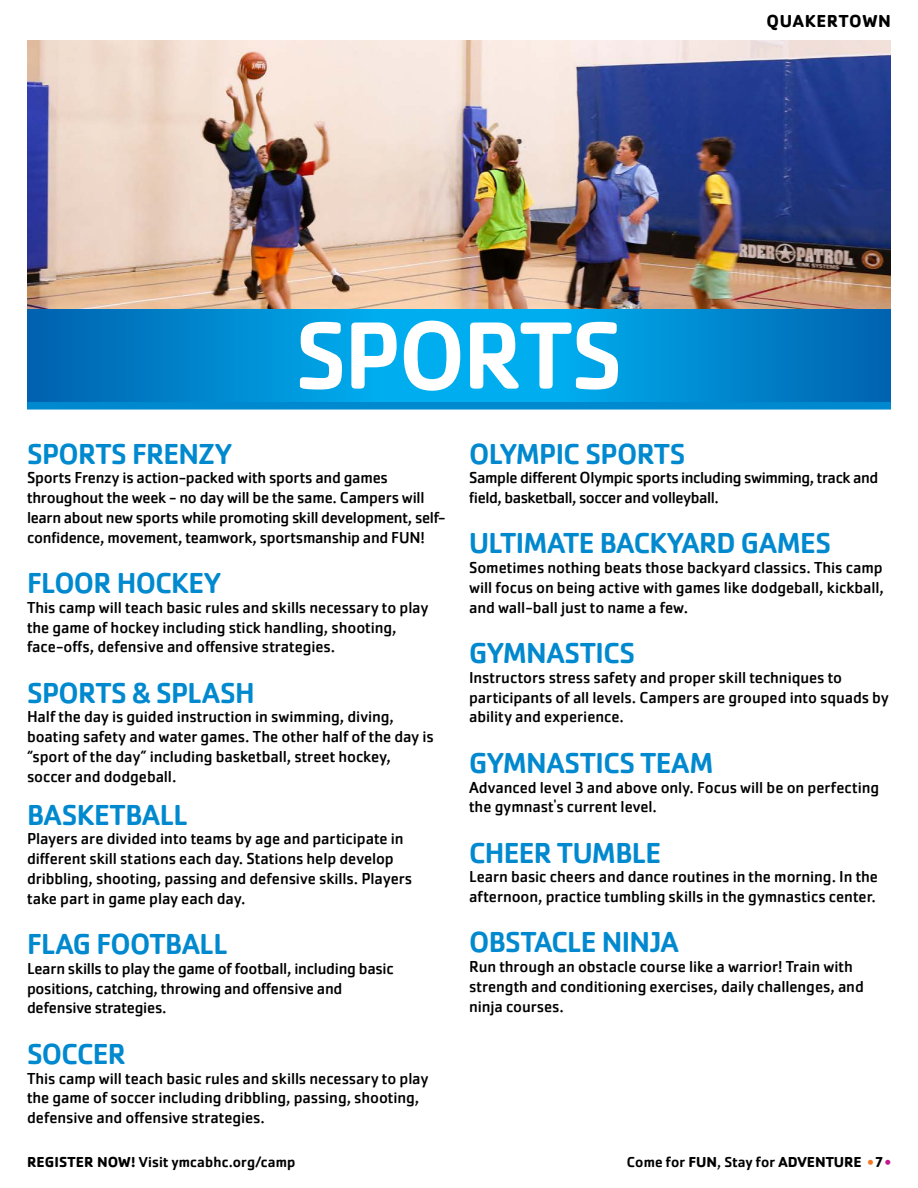
<style>
.page{position:relative;width:918px;height:1188px;background:#fff}
.page>*{position:absolute;margin:0;border:0;box-sizing:border-box;transform-origin:0 0}
.t1{font:500 99px "Cachet Pro";letter-spacing:-.025em;color:#fff}
.t2{font:500 30px "Cachet Pro";letter-spacing:-.02em;color:#0089cf}
.t3{font:700 18px "Cachet Pro";letter-spacing:.035em;color:#000}
.t4{font:16.5px/19.8px "Cachet Pro";letter-spacing:-.005em;color:#000}
.t5{font:16.5px/19.8px "Cachet Pro";letter-spacing:-.025em;color:#000}
.t6{font:500 15px "Cachet Pro";letter-spacing:.01em;color:#000}
.s1{font-weight:700}
.s2{font-weight:400}
.s3{font-weight:700;color:#f47920}
.s4{font-weight:700;color:#c6168d}
</style>
<div class="page">
<img style="left:27px;top:40px;width:864px;height:269px">
<svg style="left:27px;top:309px;width:864px;height:93px;background:#008ed4"></svg>
<div style="left:27px;top:402px;width:864px;height:8px;background:#0089cf"></div>
<h1 class="t1" style="left:295px;top:298px;width:329px">SPORTS</h1>
<p class="t3" style="left:767px;top:10px;width:126px">QUAKERTOWN</p>
<h2 class="t2" style="left:27px;top:436px;width:206px">SPORTS FRENZY</h2>
<p class="t4" style="left:27px;top:468px;width:420px">Sports Frenzy is action-packed with sports and games throughout the week - no day will be the same. Campers will learn about new sports while promoting skill development, self&shy;confidence, movement, teamwork, sportsmanship and FUN!</p>
<h2 class="t2" style="left:27px;top:566px;width:195px">FLOOR HOCKEY</h2>
<p class="t4" style="left:27px;top:598px;width:403px">This camp will teach basic rules and skills necessary to play the game of hockey including stick handling, shooting, face-offs, defensive and offensive strategies.</p>
<h2 class="t2" style="left:27px;top:675px;width:229px">SPORTS &amp; SPLASH</h2>
<p class="t4" style="left:27px;top:707px;width:408px">Half the day is guided instruction in swimming, diving, boating safety and water games. The other half of the day is “sport of the day” including basketball, street hockey, soccer and dodgeball.</p>
<h2 class="t2" style="left:27px;top:797px;width:163px">BASKETBALL</h2>
<p class="t4" style="left:27px;top:829px;width:387px">Players are divided into teams by age and participate in different skill stations each day. Stations help develop dribbling, shooting, passing and defensive skills. Players take part in game play each day.</p>
<h2 class="t2" style="left:27px;top:927px;width:202px">FLAG FOOTBALL</h2>
<p class="t4" style="left:27px;top:959px;width:368px">Learn skills to play the game of football, including basic positions, catching, throwing and offensive and defensive strategies.</p>
<h2 class="t2" style="left:27px;top:1036px;width:100px">SOCCER</h2>
<p class="t4" style="left:27px;top:1068px;width:403px">This camp will teach basic rules and skills necessary to play the game of soccer including dribbling, passing, shooting, defensive and offensive strategies.</p>
<h2 class="t2" style="left:469px;top:436px;width:218px">OLYMPIC SPORTS</h2>
<p class="t5" style="left:469px;top:468px;width:411px">Sample different Olympic sports including swimming, track and field, basketball, soccer and volleyball.</p>
<h2 class="t2" style="left:469px;top:526px;width:363px">ULTIMATE BACKYARD GAMES</h2>
<p class="t4" style="left:469px;top:558px;width:416px;text-align:justify">Sometimes nothing beats those backyard classics. This camp will focus on being active with games like dodgeball, kickball, and wall-ball just to name a few.</p>
<h2 class="t2" style="left:469px;top:636px;width:168px">GYMNASTICS</h2>
<p class="t4" style="left:469px;top:668px;width:421px">Instructors stress safety and proper skill techniques to participants of all levels. Campers are grouped into squads by ability and experience.</p>
<h2 class="t2" style="left:469px;top:745px;width:246px">GYMNASTICS TEAM</h2>
<p class="t4" style="left:469px;top:777px;width:412px">Advanced level 3 and above only. Focus will be on perfecting the gymnast's current level.</p>
<h2 class="t2" style="left:469px;top:835px;width:194px">CHEER TUMBLE</h2>
<p class="t4" style="left:469px;top:867px;width:411px">Learn basic cheers and dance routines in the morning. In the afternoon, practice tumbling skills in the gymnastics center.</p>
<h2 class="t2" style="left:469px;top:925px;width:211px">OBSTACLE NINJA</h2>
<p class="t4" style="left:469px;top:957px;width:396px">Run through an obstacle course like a warrior! Train with strength and conditioning exercises, daily challenges, and ninja courses.</p>
<p class="t6" style="left:27px;top:1153px;width:270px"><span class="s1">REGISTER NOW!</span> Visit ymcabhc.org/camp</p>
<p class="t6" style="left:627px;top:1153px;width:266px">Come for <span class="s1">FUN</span><span class="s2">,</span> Stay for <span class="s1">ADVENTURE</span> <span class="s3">•</span> <span class="s1">7</span><span class="s4">•</span></p>
</div>
